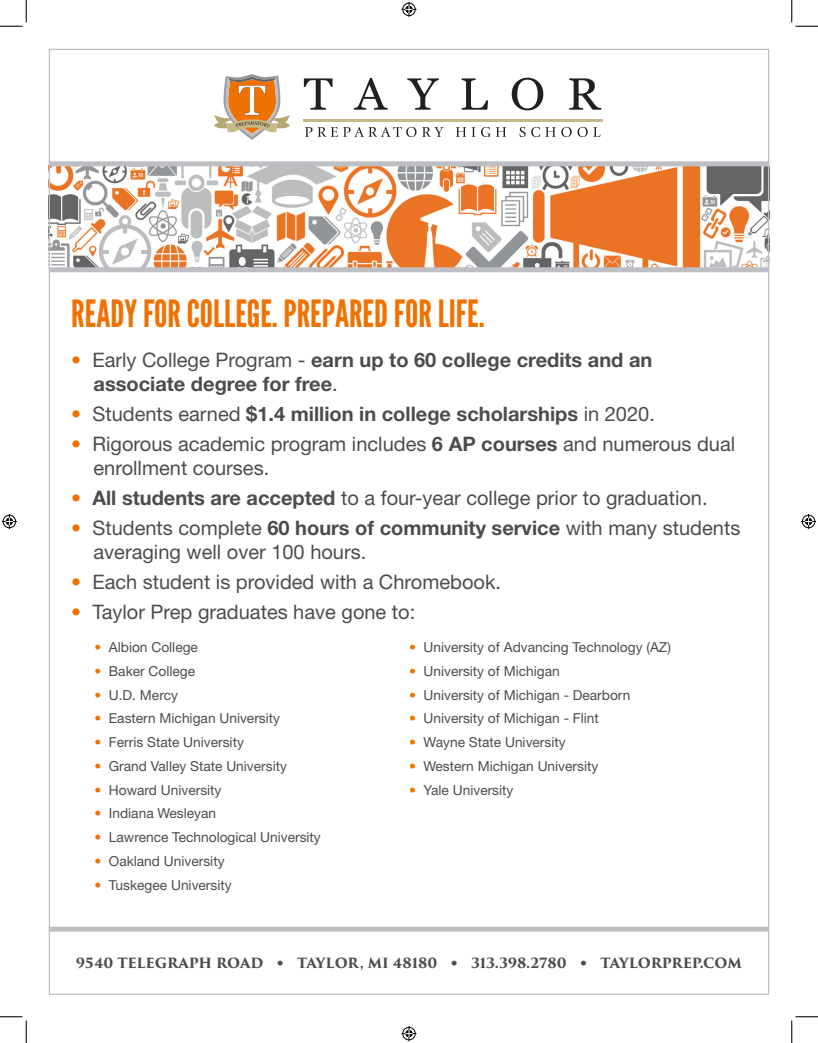
<style>
.page{position:relative;width:818px;height:1043px;background:#fff}
.page>*{position:absolute;margin:0;border:0;box-sizing:border-box;transform-origin:0 0}
.t1{font:37.5px "League Gothic";color:#ef7100}
.t2{font:20px/24px "Helvetica Neue LT Std";color:#4b4c4d}
.t3{font:700 20px/24px "Helvetica Neue LT Std";color:#4b4c4d}
.t4{font:13.75px "Helvetica Neue LT Std";color:#4b4c4d}
.t5{font:700 13.75px "Trajan Pro 3";letter-spacing:-.005em;color:#4b4c4d}
.s1{color:#ef7100}
.s2{font-weight:400}
.s3{font-weight:700;color:#ef7100}
.s4{font-weight:700}
.s5{font-family:"Helvetica Neue LT Std";font-weight:300}
</style>
<div class="page">
<img style="left:51px;top:166px;width:716px;height:101px">
<div style="left:49px;top:267px;width:720px;height:5px;background:#bebfc2"></div>
<div style="left:49px;top:161px;width:720px;height:5px;background:#bebfc2"></div>
<div style="left:49px;top:926px;width:720px;height:5px;background:#bebfc2"></div>
<svg style="left:304px;top:78px;width:28px;height:32px"></svg>
<svg style="left:354px;top:78px;width:33px;height:32px"></svg>
<svg style="left:407px;top:78px;width:32px;height:32px"></svg>
<svg style="left:461px;top:78px;width:27px;height:32px"></svg>
<svg style="left:511px;top:78px;width:32px;height:32px"></svg>
<svg style="left:569px;top:78px;width:32px;height:32px"></svg>
<svg style="left:305px;top:127px;width:7px;height:10px"></svg>
<svg style="left:318px;top:127px;width:98px;height:10px"></svg>
<svg style="left:422px;top:127px;width:21px;height:10px"></svg>
<svg style="left:456px;top:127px;width:19px;height:10px"></svg>
<svg style="left:481px;top:127px;width:9px;height:10px"></svg>
<svg style="left:496px;top:127px;width:10px;height:10px"></svg>
<svg style="left:519px;top:127px;width:6px;height:10px"></svg>
<svg style="left:531px;top:127px;width:24px;height:10px"></svg>
<svg style="left:561px;top:127px;width:10px;height:10px"></svg>
<svg style="left:577px;top:127px;width:10px;height:10px"></svg>
<svg style="left:593px;top:127px;width:7px;height:10px"></svg>
<hr style="left:303px;top:119px;width:299px;height:3px;background:#c6b987">
<svg style="left:214px;top:74px;width:76px;height:66px"></svg>
<svg style="left:0;top:0;width:27px;height:27px"></svg>
<svg style="left:0;top:1016px;width:27px;height:26px"></svg>
<svg style="left:791px;top:0;width:27px;height:27px"></svg>
<svg style="left:791px;top:1016px;width:27px;height:26px"></svg>
<svg style="left:401px;top:2px;width:15px;height:15px"></svg>
<svg style="left:401px;top:1026px;width:15px;height:15px"></svg>
<svg style="left:2px;top:514px;width:15px;height:15px"></svg>
<svg style="left:801px;top:514px;width:15px;height:15px"></svg>
<p class="t1" style="left:71px;top:291px;width:415px">READY FOR COLLEGE. PREPARED FOR LIFE.</p>
<p class="t3" style="left:93px;top:347px;width:560px;text-indent:-22px"><span class="s1">•</span> <span class="s2">Early College Program -</span> earn up to 60 college credits and an associate degree for free<span class="s2">.</span></p>
<p class="t3" style="left:71px;top:401px;width:585px"><span class="s1">•</span> <span class="s2">Students earned</span> $1.4 million in college scholarships <span class="s2">in 2020.</span></p>
<p class="t2" style="left:93px;top:431px;width:643px;text-indent:-22px"><span class="s3">•</span> Rigorous academic program includes <span class="s4">6 AP courses</span> and numerous dual enrollment courses.</p>
<p class="t2" style="left:71px;top:485px;width:637px"><span class="s3">•</span> <span class="s4">All students are accepted</span> to a four-year college prior to graduation.</p>
<p class="t2" style="left:93px;top:515px;width:648px;text-indent:-22px"><span class="s3">•</span> Students complete <span class="s4">60 hours of community service</span> with many students averaging well over 100 hours.</p>
<p class="t2" style="left:71px;top:569px;width:431px"><span class="s3">•</span> Each student is provided with a Chromebook.</p>
<p class="t2" style="left:71px;top:599px;width:345px"><span class="s3">•</span> Taylor Prep graduates have gone to:</p>
<p class="t4" style="left:94px;top:639px;width:105px"><span class="s1">•</span> Albion College</p>
<p class="t4" style="left:94px;top:662px;width:102px"><span class="s1">•</span> Baker College</p>
<p class="t4" style="left:94px;top:686px;width:85px"><span class="s1">•</span> U.D. Mercy</p>
<p class="t4" style="left:94px;top:710px;width:187px"><span class="s1">•</span> Eastern Michigan University</p>
<p class="t4" style="left:94px;top:734px;width:151px"><span class="s1">•</span> Ferris State University</p>
<p class="t4" style="left:94px;top:757px;width:194px"><span class="s1">•</span> Grand Valley State University</p>
<p class="t4" style="left:94px;top:781px;width:129px"><span class="s1">•</span> Howard University</p>
<p class="t4" style="left:94px;top:805px;width:123px"><span class="s1">•</span> Indiana Wesleyan</p>
<p class="t4" style="left:94px;top:829px;width:228px"><span class="s1">•</span> Lawrence Technological University</p>
<p class="t4" style="left:94px;top:852px;width:132px"><span class="s1">•</span> Oakland University</p>
<p class="t4" style="left:94px;top:876px;width:139px"><span class="s1">•</span> Tuskegee University</p>
<p class="t4" style="left:409px;top:639px;width:263px"><span class="s1">•</span> University of Advancing Technology (AZ)</p>
<p class="t4" style="left:409px;top:662px;width:152px"><span class="s1">•</span> University of Michigan</p>
<p class="t4" style="left:409px;top:686px;width:223px"><span class="s1">•</span> University of Michigan - Dearborn</p>
<p class="t4" style="left:409px;top:710px;width:191px"><span class="s1">•</span> University of Michigan - Flint</p>
<p class="t4" style="left:409px;top:734px;width:158px"><span class="s1">•</span> Wayne State University</p>
<p class="t4" style="left:409px;top:757px;width:191px"><span class="s1">•</span> Western Michigan University</p>
<p class="t4" style="left:409px;top:781px;width:106px"><span class="s1">•</span> Yale University</p>
<p class="t5" style="left:76px;top:953px;width:667px">9540 TELEGRAPH ROAD <span class="s5">•</span> TAYLOR, MI 48180 <span class="s5">•</span> 313.398.2780 <span class="s5">•</span> TAYLORPREP.COM</p>
</div>
